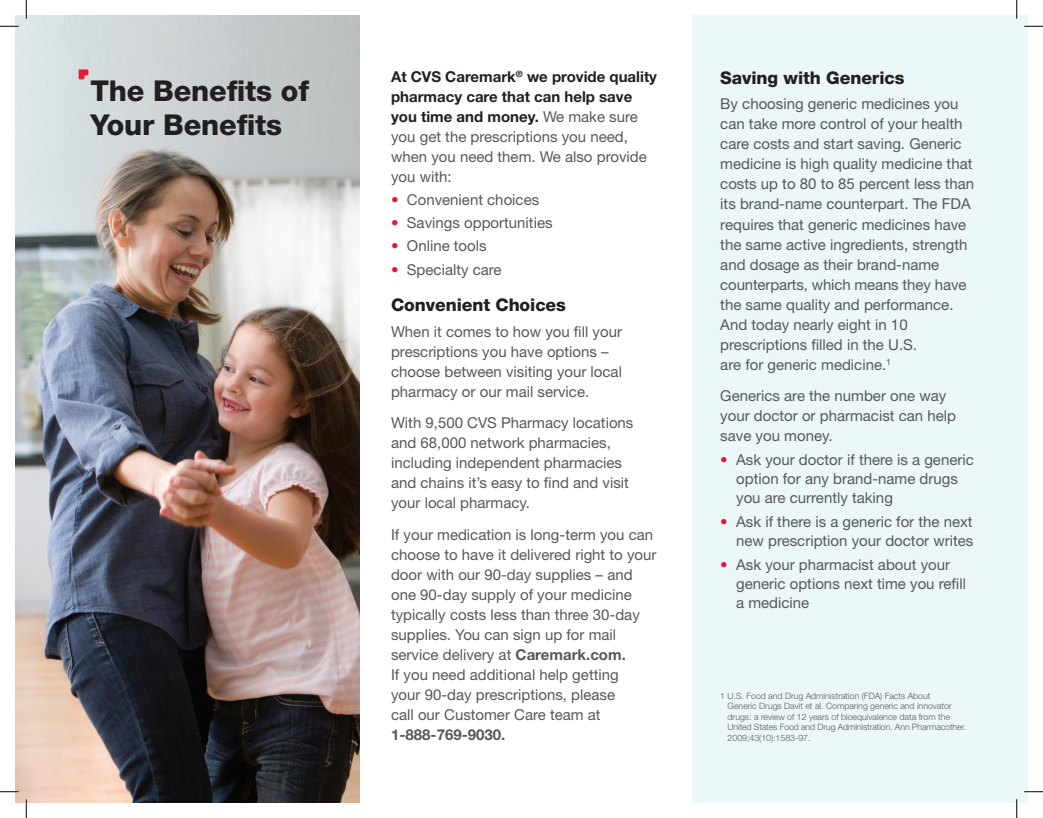
<style>
.page{position:relative;width:1043px;height:818px;background:#fff}
.page>*{position:absolute;margin:0;border:0;box-sizing:border-box;transform-origin:0 0}
.Black_Subhead{font:800 28.75px/33.8px "Helvetica Neue LT Std";letter-spacing:-.005em;color:#231f20}
.body{font:800 17.5px "Helvetica Neue LT Std";letter-spacing:-.005em;color:#231f20}
.Black_Subhead-2{font:800 17.5px "Helvetica Neue LT Std";letter-spacing:-.005em;color:#231f20}
.body-2{font:15px/20px "Helvetica Neue LT Std";color:#57585a}
.bullet{font:15px/18.8px "Helvetica Neue LT Std";color:#57585a}
.t1{font:300 8.75px/10.5px "Helvetica Neue LT Std";color:#57585a}
.s1{font-weight:700;color:#231f20}
.s2{color:#e51836}
.s3{font-weight:700}
</style>
<div class="page">
<img style="left:15px;top:15px;width:344px;height:787px">
<svg style="left:79px;top:69px;width:9px;height:10px"></svg>
<div style="left:692px;top:15px;width:336px;height:787px;background:#ecf7fa"></div>
<svg style="left:0;top:25px;width:19px;height:2px"></svg>
<svg style="left:1024px;top:25px;width:18px;height:2px"></svg>
<svg style="left:0;top:790px;width:19px;height:2px"></svg>
<svg style="left:1024px;top:791px;width:18px;height:1px"></svg>
<svg style="left:25px;top:0;width:2px;height:19px"></svg>
<svg style="left:25px;top:799px;width:2px;height:19px"></svg>
<svg style="left:1016px;top:0;width:1px;height:19px"></svg>
<svg style="left:1015px;top:799px;width:2px;height:19px"></svg>
<p class="Black_Subhead" style="left:90px;top:74px;width:220px">The Benefits of<br>Your Benefits</p>
<p class="body-2" style="left:391px;top:66px;width:267px"><span class="s1">At CVS Caremark</span><sup>®</sup> <span class="s1">we provide quality pharmacy care that can help save you time and money.</span> We make sure you get the prescriptions you need, when you need them. We also provide you with:</p>
<p class="bullet" style="left:391px;top:190px;width:150px"><span class="s2">•</span> Convenient choices</p>
<p class="bullet" style="left:391px;top:213px;width:163px"><span class="s2">•</span> Savings opportunities</p>
<p class="bullet" style="left:391px;top:236px;width:97px"><span class="s2">•</span> Online tools</p>
<p class="bullet" style="left:391px;top:260px;width:112px"><span class="s2">•</span> Specialty care</p>
<p class="Black_Subhead-2" style="left:391px;top:295px;width:176px">Convenient Choices</p>
<p class="body-2" style="left:391px;top:321px;width:232px">When it comes to how you fill your prescriptions you have options – choose between visiting your local pharmacy or our mail service.</p>
<p class="body-2" style="left:391px;top:413px;width:244px">With 9,500 CVS Pharmacy locations and 68,000 network pharmacies, including independent pharmacies and chains it’s easy to find and visit your local pharmacy.</p>
<p class="body-2" style="left:391px;top:524px;width:267px">If your medication is long-term you can choose to have it delivered right to your door with our 90-day supplies – and one 90-day supply of your medicine typically costs less than three 30-day supplies. You can sign up for mail service delivery at <span class="s3">Caremark.com.<br></span>If you need additional help getting<br>your 90-day prescriptions, please<br>call our Customer Care team at <span class="s3">1-888-769-9030.</span></p>
<p class="body" style="left:720px;top:67px;width:186px">Saving with Generics</p>
<p class="body-2" style="left:720px;top:94px;width:255px">By choosing generic medicines you can take more control of your health care costs and start saving. Generic medicine is high quality medicine that costs up to 80 to 85 percent less than its brand-name counterpart. The FDA requires that generic medicines have the same active ingredients, strength and dosage as their brand-name counterparts, which means they have the same quality and performance.<br>And today nearly eight in 10 prescriptions filled in the U.S.<br>are for generic medicine.<sup>1</sup></p>
<p class="body-2" style="left:720px;top:385px;width:237px">Generics are the number one way your doctor or pharmacist can help save you money.</p>
<p class="bullet" style="left:736px;top:450px;width:239px;text-indent:-16px"><span class="s2">•</span> Ask your doctor if there is a generic option for any brand-name drugs you are currently taking</p>
<p class="bullet" style="left:720px;top:512px;width:255px;text-align:right"><span class="s2">•</span> Ask if there is a generic for the next new prescription your doctor writes</p>
<p class="bullet" style="left:736px;top:555px;width:231px;text-indent:-16px"><span class="s2">•</span> Ask your pharmacist about your generic options next time you refill a medicine</p>
<p class="t1" style="left:727px;top:690px;width:240px;text-indent:-7px">1 U.S. Food and Drug Administration (FDA) Facts About<br>Generic Drugs Davit et al. Comparing generic and innovator drugs: a review of 12 years of bioequivalence data from the United States Food and Drug Administration. Ann Pharmacother.<br>2009;43(10):1583-97.</p>
</div>
